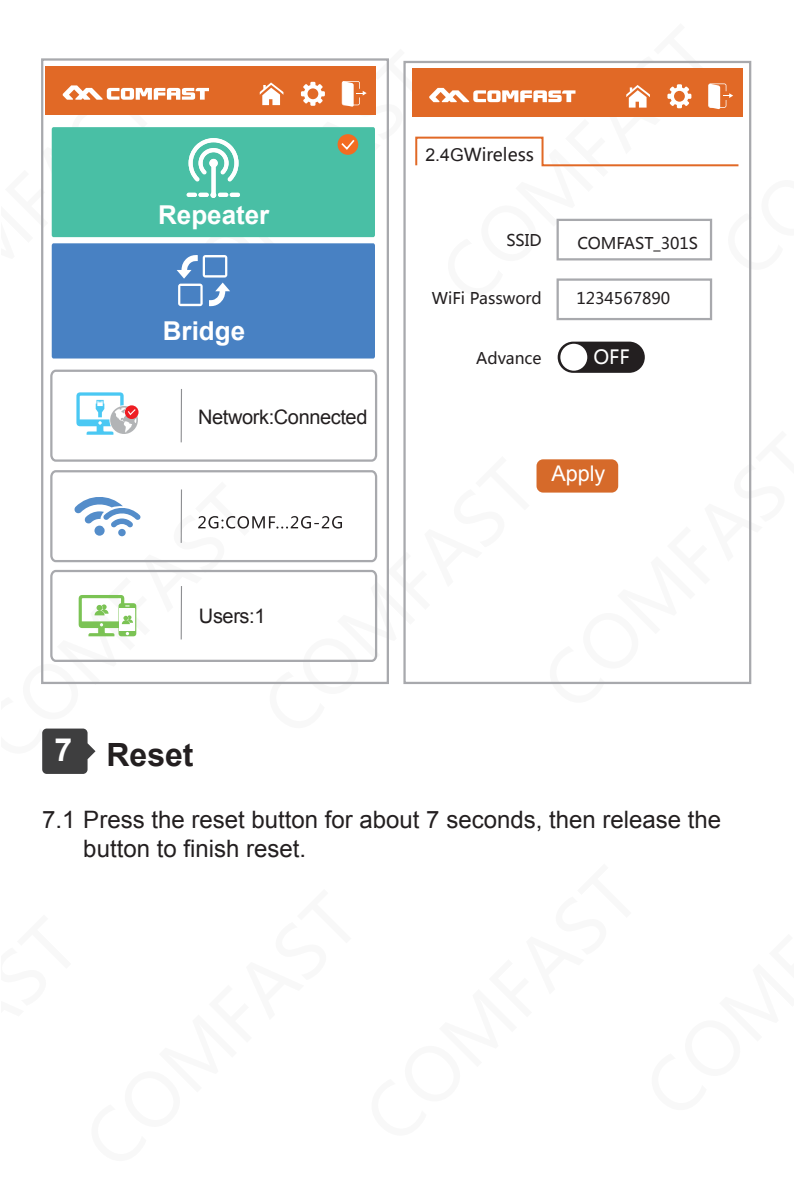
<style>
.page{position:relative;width:794px;height:1191px;background:#fff}
.page>*{position:absolute;margin:0;border:0;box-sizing:border-box;transform-origin:0 0}
.t1{font:700 32px "Arial";color:#231f20}
.t2{font:700 32px "Arial";color:#fff}
.t3{font:700 26px "Arial";color:#fff}
.t4{font:24px/28.8px "Arial";color:#231f20}
.t5{font:21.6px "Arial";color:#fff}
.t6{font:20px "Arial";letter-spacing:-.02em;color:#231f20}
.t7{font:19.6px "Microsoft Ya Hei";color:#fff}
.t8{font:17.6px "Microsoft Ya Hei";color:#231f20}
.t9{font:16px "Microsoft Ya Hei";color:#231f20}
.s1{font-family:"Arial"}
</style>
<div class="page">
<svg style="left:269px;top:458px;width:109px;height:227px"></svg>
<svg style="left:53px;top:528px;width:197px;height:224px"></svg>
<svg style="left:550px;top:430px;width:202px;height:255px"></svg>
<svg style="left:238px;top:60px;width:190px;height:184px"></svg>
<svg style="left:42px;top:728px;width:53px;height:46px;background:#585859"></svg>
<div style="left:536px;top:459px;width:82px;height:33px;background:#d66a2a;border-radius:7px"></div>
<div style="left:403px;top:61px;width:348px;height:623px;border:2px solid #a8a9ad"></div>
<div style="left:412px;top:68px;width:330px;height:49px;background:#e16926"></div>
<svg style="left:429px;top:88px;width:146px;height:14px"></svg>
<svg style="left:667px;top:84px;width:24px;height:24px"></svg>
<svg style="left:626px;top:85px;width:24px;height:23px"></svg>
<svg style="left:708px;top:83px;width:25px;height:26px"></svg>
<svg style="left:414px;top:117px;width:338px;height:153px"></svg>
<div style="left:556px;top:219px;width:156px;height:41px;border:2px solid #a8a9ad"></div>
<div style="left:556px;top:278px;width:156px;height:42px;border:2px solid #a8a9ad"></div>
<div style="left:557px;top:342px;width:88px;height:31px;background:#231f20;border-radius:16px"></div>
<div style="left:560px;top:344px;width:27px;height:27px;background:#fff;border-radius:50%"></div>
<div style="left:41px;top:58px;width:348px;height:626px;border:2px solid #a8a9ad"></div>
<div style="left:50px;top:369px;width:327px;height:93px;border:2px solid #a8a9ad;border-radius:5px"></div>
<div style="left:50px;top:470px;width:327px;height:92px;border:2px solid #a8a9ad;border-radius:5px"></div>
<div style="left:50px;top:570px;width:327px;height:92px;border:2px solid #a8a9ad;border-radius:5px"></div>
<svg style="left:198px;top:516px;width:144px;height:12px"></svg>
<div style="left:46px;top:66px;width:330px;height:48px;background:#e16926"></div>
<svg style="left:74px;top:497px;width:67px;height:39px"></svg>
<svg style="left:79px;top:595px;width:57px;height:41px"></svg>
<div style="left:52px;top:127px;width:323px;height:110px;background:#49bfa5;border-radius:2px"></div>
<div style="left:52px;top:243px;width:323px;height:115px;background:#4881c3;border-radius:2px"></div>
<hr style="left:230px;top:193px;width:10px;height:4px;background:#fff;border-radius:2px">
<svg style="left:337px;top:134px;width:21px;height:21px"></svg>
<svg style="left:339px;top:138px;width:17px;height:13px"></svg>
<hr style="left:180px;top:586px;width:2px;height:53px;background:#8e8f92">
<hr style="left:180px;top:489px;width:2px;height:54px;background:#8e8f92">
<hr style="left:180px;top:389px;width:2px;height:53px;background:#8e8f92">
<svg style="left:301px;top:82px;width:24px;height:24px"></svg>
<svg style="left:260px;top:82px;width:23px;height:23px"></svg>
<svg style="left:342px;top:81px;width:25px;height:26px"></svg>
<svg style="left:41px;top:74px;width:197px;height:235px"></svg>
<svg style="left:76px;top:392px;width:62px;height:43px"></svg>
<p class="t3" style="left:158px;top:198px;width:113px">Repeater</p>
<p class="t3" style="left:163px;top:314px;width:84px">Bridge</p>
<p class="t6" style="left:198px;top:404px;width:171px">Network:Connected</p>
<p class="t6" style="left:199px;top:603px;width:68px">Users:1</p>
<h1 class="t2" style="left:54px;top:729px;width:19px">7</h1>
<h1 class="t1" style="left:106px;top:733px;width:89px">Reset</h1>
<p class="t8" style="left:425px;top:143px;width:110px"><span class="s1">2.4G</span>Wireless</p>
<p class="t9" style="left:506px;top:229px;width:37px">SSID</p>
<p class="t9" style="left:577px;top:233px;width:122px">COMFAST_301S</p>
<p class="t9" style="left:432px;top:287px;width:111px">WiFi Password</p>
<p class="t9" style="left:576px;top:287px;width:95px">1234567890</p>
<p class="t9" style="left:476px;top:347px;width:67px">Advance</p>
<p class="t7" style="left:593px;top:343px;width:38px">OFF</p>
<p class="t5" style="left:551px;top:459px;width:55px">Apply</p>
<p class="t4" style="left:83px;top:805px;width:639px;text-indent:-41px">7.1 Press the reset button for about 7 seconds, then release the button to finish reset.</p>
</div>
